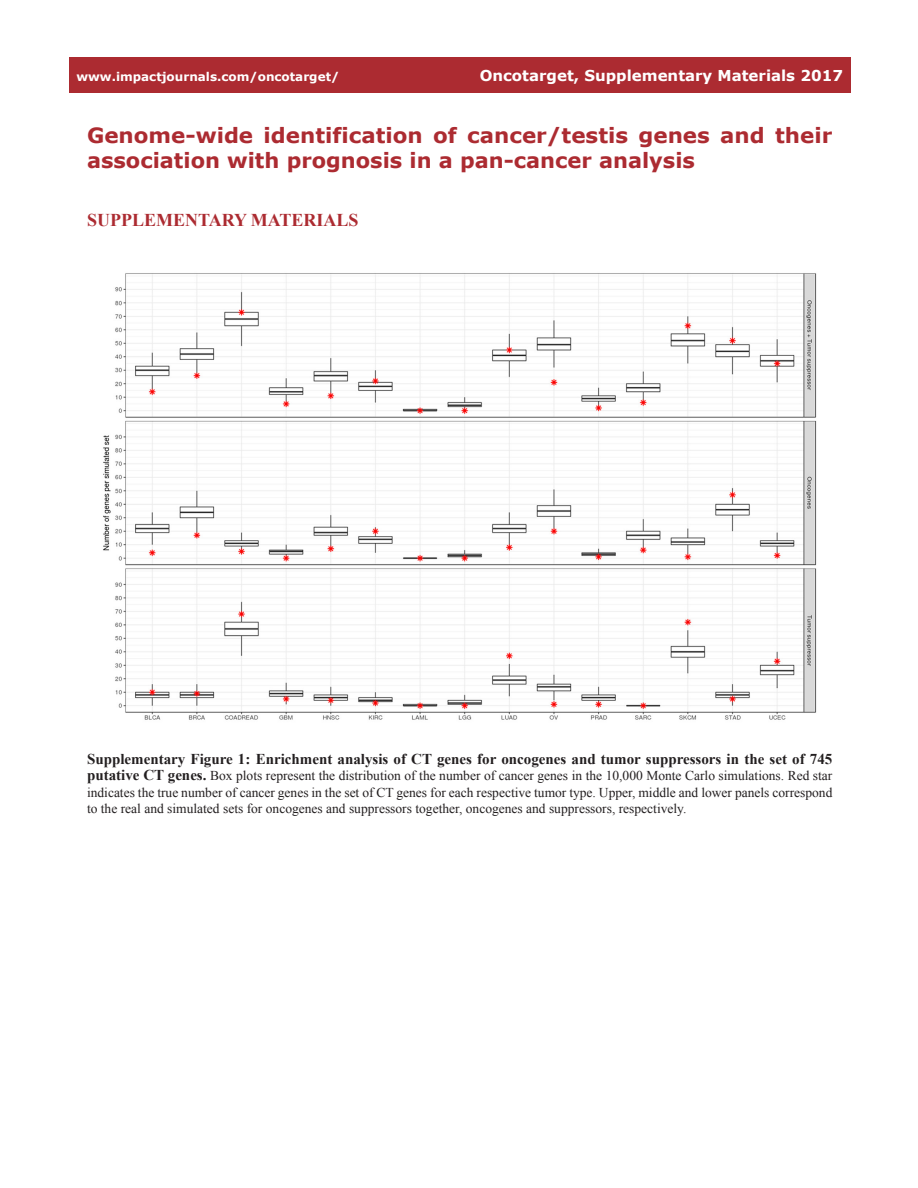
<style>
.page{position:relative;width:918px;height:1188px;background:#fff}
.page>*{position:absolute;margin:0;border:0;box-sizing:border-box;transform-origin:0 0}
.t1{font:700 21px/25.2px "Verdana";color:#ac2b31}
.Heading{font:700 18px "Times New Roman";color:#ac2b31}
.figuretext{font:700 15px "Times New Roman";color:#231f20}
.t2{font:700 15px "Verdana";color:#fff}
.figuretext-2{font:13.5px/16.2px "Times New Roman";color:#231f20;text-align:justify}
.t3{font:700 12px "Verdana";color:#fff}
.s1{font-weight:700;font-size:15px}
</style>
<div class="page">
<div style="left:69px;top:57px;width:781px;height:36px;background:#ac2b31"></div>
<img style="left:103px;top:273px;width:714px;height:447px">
<p class="t3" style="left:76px;top:68px;width:264px">www.impactjournals.com/oncotarget/</p>
<p class="t2" style="left:480px;top:65px;width:365px">Oncotarget, Supplementary Materials 2017</p>
<p class="t1" style="left:87px;top:122px;width:747px">Genome-wide identification of cancer/testis genes and their association with prognosis in a pan-cancer analysis</p>
<p class="Heading" style="left:87px;top:207px;width:273px">SUPPLEMENTARY MATERIALS</p>
<p class="figuretext" style="left:87px;top:749px;width:747px">Supplementary Figure 1: Enrichment analysis of CT genes for oncogenes and tumor suppressors in the set of 745</p>
<p class="figuretext-2" style="left:87px;top:768px;width:747px"><span class="s1">putative CT genes.</span> Box plots represent the distribution of the number of cancer genes in the 10,000 Monte Carlo simulations. Red star indicates the true number of cancer genes in the set of CT genes for each respective tumor type. Upper, middle and lower panels correspond to the real and simulated sets for oncogenes and suppressors together, oncogenes and suppressors, respectively.</p>
</div>
